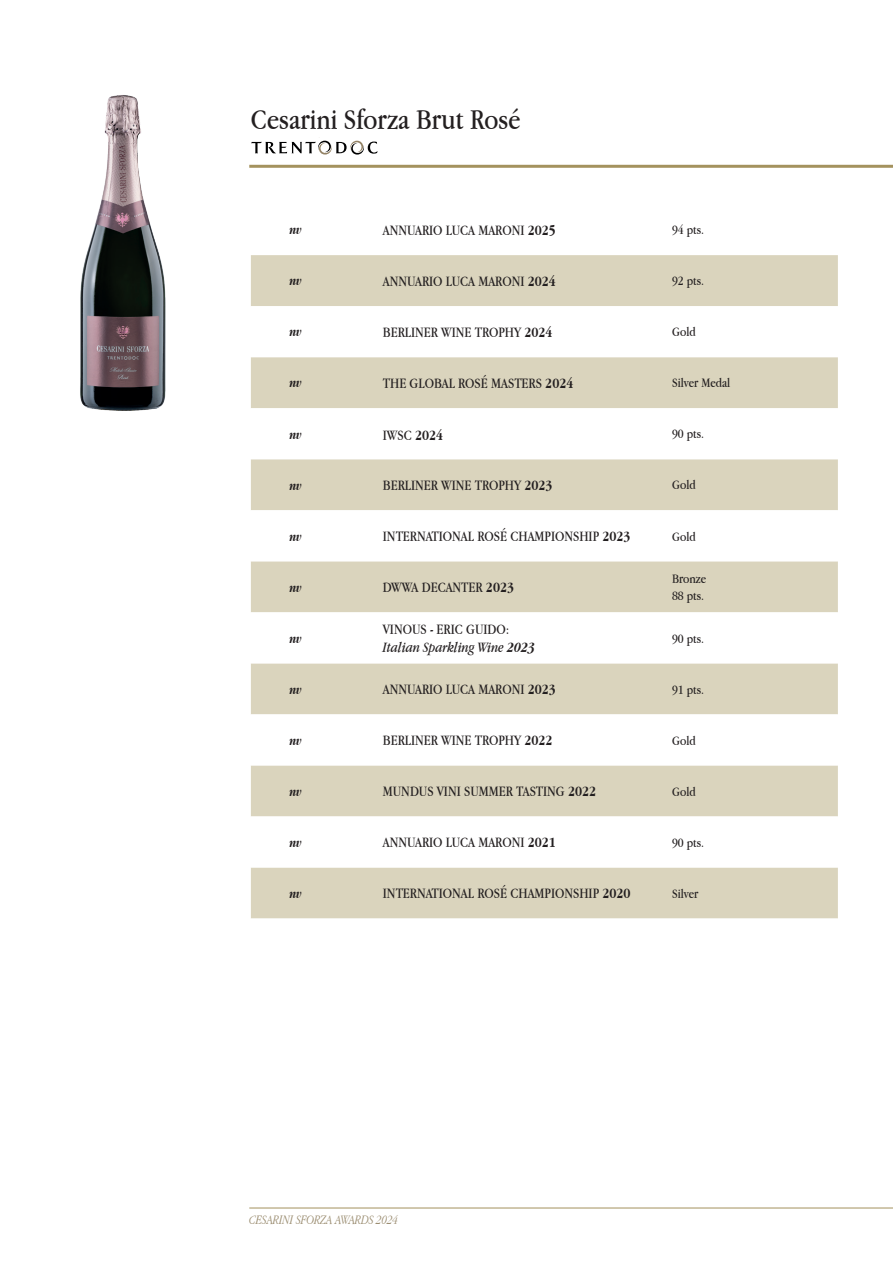
<style>
.page{position:relative;width:893px;height:1263px;background:#fff}
.page>*{position:absolute;margin:0;border:0;box-sizing:border-box;transform-origin:0 0}
.t1{font:30px "Apple Garamond";color:#231f20}
.t2{font:15px "Apple Garamond";color:#231f20}
.t3{font:italic 15px/18px "Apple Garamond";color:#231f20}
.t4{font:13.5px/16.2px "Apple Garamond";color:#231f20}
.t5{font:italic 700 13.5px "Apple Garamond";color:#231f20}
.t6{font:italic 300 13.5px "Apple Garamond";color:#9b8d71}
.s1{font-weight:700}
.s2{font-style:normal}
</style>
<div class="page">
<hr style="left:249px;top:1208px;width:644px;height:1px;background:#a4925e">
<hr style="left:249px;top:165px;width:644px;height:3px;background:#a4925e">
<div style="left:251px;top:255px;width:587px;height:51px;background:#dad4bd"></div>
<svg style="left:251px;top:357px;width:587px;height:562px;fill:#dad4bd"></svg>
<svg style="left:251px;top:510px;width:587px;height:357px"></svg>
<img style="left:80px;top:95px;width:86px;height:316px">
<svg style="left:251px;top:141px;width:126px;height:14px"></svg>
<h1 class="t1" style="left:251px;top:101px;width:271px">Cesarini Sforza Brut Rosé</h1>
<p class="t5" style="left:289px;top:222px;width:14px">nv</p>
<p class="t2" style="left:383px;top:221px;width:175px">ANNUARIO LUCA MARONI <span class="s1">2025</span></p>
<p class="t4" style="left:672px;top:222px;width:34px">94 pts.</p>
<p class="t5" style="left:289px;top:273px;width:14px">nv</p>
<p class="t2" style="left:383px;top:272px;width:175px">ANNUARIO LUCA MARONI <span class="s1">2024</span></p>
<p class="t4" style="left:672px;top:273px;width:34px">92 pts.</p>
<p class="t5" style="left:289px;top:324px;width:14px">nv</p>
<p class="t2" style="left:383px;top:323px;width:171px">BERLINER WINE TROPHY <span class="s1">2024</span></p>
<p class="t4" style="left:672px;top:324px;width:25px">Gold</p>
<p class="t5" style="left:289px;top:375px;width:14px">nv</p>
<p class="t2" style="left:383px;top:374px;width:192px">THE GLOBAL ROSÉ MASTERS <span class="s1">2024</span></p>
<p class="t4" style="left:672px;top:375px;width:60px">Silver Medal</p>
<p class="t5" style="left:289px;top:426px;width:14px">nv</p>
<p class="t2" style="left:383px;top:427px;width:62px">IWSC <span class="s1">2024</span></p>
<p class="t4" style="left:672px;top:426px;width:34px">90 pts.</p>
<p class="t5" style="left:289px;top:477px;width:14px">nv</p>
<p class="t2" style="left:383px;top:476px;width:171px">BERLINER WINE TROPHY <span class="s1">2023</span></p>
<p class="t4" style="left:672px;top:477px;width:25px">Gold</p>
<p class="t5" style="left:289px;top:528px;width:14px">nv</p>
<p class="t2" style="left:383px;top:527px;width:249px">INTERNATIONAL ROSÉ CHAMPIONSHIP <span class="s1">2023</span></p>
<p class="t4" style="left:672px;top:528px;width:25px">Gold</p>
<p class="t5" style="left:289px;top:579px;width:14px">nv</p>
<p class="t2" style="left:383px;top:578px;width:133px">DWWA DECANTER <span class="s1">2023</span></p>
<p class="t4" style="left:672px;top:571px;width:36px">Bronze<br>88 pts.</p>
<p class="t5" style="left:289px;top:630px;width:14px">nv</p>
<p class="t3" style="left:383px;top:620px;width:154px"><span class="s2">VINOUS - ERIC GUIDO:<br></span>Italian Sparkling Wine <span class="s1">2023</span></p>
<p class="t4" style="left:672px;top:630px;width:34px">90 pts.</p>
<p class="t5" style="left:289px;top:681px;width:14px">nv</p>
<p class="t2" style="left:383px;top:680px;width:175px">ANNUARIO LUCA MARONI <span class="s1">2023</span></p>
<p class="t4" style="left:672px;top:681px;width:34px">91 pts.</p>
<p class="t5" style="left:289px;top:732px;width:14px">nv</p>
<p class="t2" style="left:383px;top:731px;width:171px">BERLINER WINE TROPHY <span class="s1">2022</span></p>
<p class="t4" style="left:672px;top:732px;width:25px">Gold</p>
<p class="t5" style="left:289px;top:783px;width:14px">nv</p>
<p class="t2" style="left:383px;top:782px;width:215px">MUNDUS VINI SUMMER TASTING <span class="s1">2022</span></p>
<p class="t4" style="left:672px;top:783px;width:25px">Gold</p>
<p class="t5" style="left:289px;top:834px;width:14px">nv</p>
<p class="t2" style="left:383px;top:833px;width:175px">ANNUARIO LUCA MARONI <span class="s1">2021</span></p>
<p class="t4" style="left:672px;top:834px;width:34px">90 pts.</p>
<p class="t5" style="left:289px;top:885px;width:14px">nv</p>
<p class="t2" style="left:383px;top:884px;width:249px">INTERNATIONAL ROSÉ CHAMPIONSHIP <span class="s1">2020</span></p>
<p class="t4" style="left:672px;top:885px;width:28px">Silver</p>
<p class="t6" style="left:249px;top:1212px;width:150px">CESARINI SFORZA AWARDS 2024</p>
</div>
